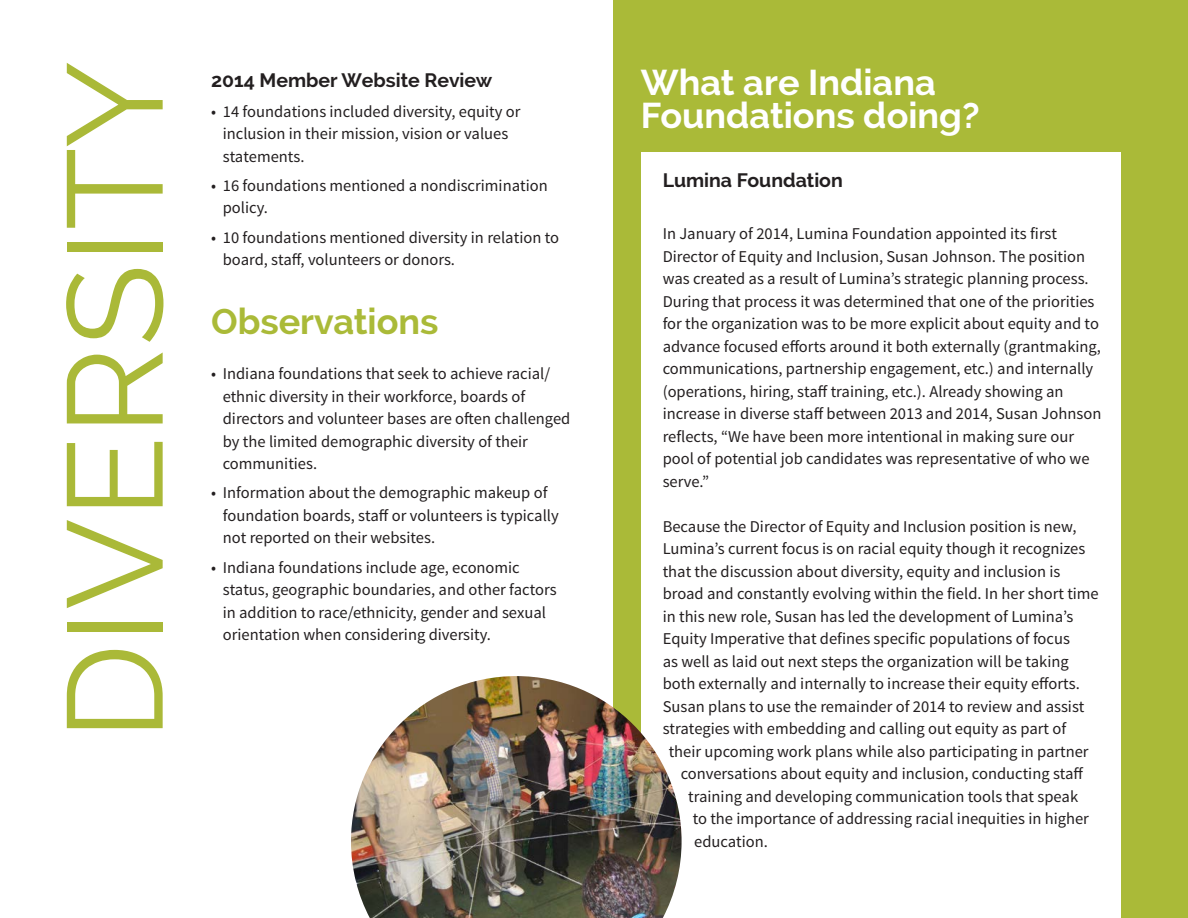
<style>
.page{position:relative;width:1188px;height:918px;background:#fff}
.page>*{position:absolute;margin:0;border:0;box-sizing:border-box;transform-origin:0 0}
.t1{font:135px "Raleway";color:#aab938}
.t2{font:700 36px/33px "Raleway";color:#fff}
.t3{font:700 36px "Raleway";color:#aaba38}
.t4{font:700 19.5px "Raleway";color:#231f20}
.t5{font:16.5px/22.5px "Source Sans Pro";color:#231f20}
</style>
<div class="page">
<div style="left:613px;top:0;width:575px;height:918px;background:#aaba38"></div>
<div style="left:641px;top:152px;width:479px;height:766px;background:#fff"></div>
<img style="left:351px;top:676px;width:331px;height:242px">
<h1 class="t1" style="left:37px;top:740px;width:680px;rotate:-90deg">DIVERSITY</h1>
<p class="t4" style="left:211px;top:69px;width:283px">2014 Member Website Review</p>
<p class="t5" style="left:223px;top:100px;width:299px;text-indent:-12px">• 14 foundations included diversity, equity or inclusion in their mission, vision or values statements.</p>
<p class="t5" style="left:223px;top:174px;width:326px;text-indent:-12px">• 16 foundations mentioned a nondiscrimination policy.</p>
<p class="t5" style="left:223px;top:226px;width:338px;text-indent:-12px">• 10 foundations mentioned diversity in relation to board, staff, volunteers or donors.</p>
<h2 class="t3" style="left:211px;top:301px;width:229px">Observations</h2>
<p class="t5" style="left:223px;top:363px;width:349px;text-indent:-12px">• Indiana foundations that seek to achieve racial/ ethnic diversity in their workforce, boards of directors and volunteer bases are often challenged by the limited demographic diversity of their communities.</p>
<p class="t5" style="left:223px;top:482px;width:338px;text-indent:-12px">• Information about the demographic makeup of foundation boards, staff or volunteers is typically not reported on their websites.</p>
<p class="t5" style="left:223px;top:556px;width:335px;text-indent:-12px">• Indiana foundations include age, economic status, geographic boundaries, and other factors in addition to race/ethnicity, gender and sexual orientation when considering diversity.</p>
<h2 class="t2" style="left:641px;top:66px;width:340px">What are Indiana<br>Foundations doing?</h2>
<p class="t4" style="left:663px;top:169px;width:182px">Lumina Foundation</p>
<p class="t5" style="left:663px;top:223px;width:440px">In January of 2014, Lumina Foundation appointed its first Director of Equity and Inclusion, Susan Johnson. The position was created as a result of Lumina’s strategic planning process.<br>During that process it was determined that one of the priorities for the organization was to be more explicit about equity and to advance focused efforts around it both externally (grantmaking, communications, partnership engagement, etc.) and internally (operations, hiring, staff training, etc.). Already showing an increase in diverse staff between 2013 and 2014, Susan Johnson reflects, “We have been more intentional in making sure our pool of potential job candidates was representative of who we serve.”</p>
<p class="t5" style="left:663px;top:515px;width:415px">Because the Director of Equity and Inclusion position is new,</p>
<p class="t5" style="left:663px;top:538px;width:424px">Lumina’s current focus is on racial equity though it recognizes</p>
<p class="t5" style="left:663px;top:560px;width:399px">that the discussion about diversity, equity and inclusion is</p>
<p class="t5" style="left:663px;top:583px;width:438px">broad and constantly evolving within the field. In her short time</p>
<p class="t5" style="left:663px;top:605px;width:412px">in this new role, Susan has led the development of Lumina’s</p>
<p class="t5" style="left:663px;top:628px;width:409px">Equity Imperative that defines specific populations of focus</p>
<p class="t5" style="left:663px;top:650px;width:408px">as well as laid out next steps the organization will be taking</p>
<p class="t5" style="left:663px;top:673px;width:419px">both externally and internally to increase their equity efforts.</p>
<p class="t5" style="left:663px;top:695px;width:423px">Susan plans to use the remainder of 2014 to review and assist</p>
<p class="t5" style="left:663px;top:718px;width:405px">strategies with embedding and calling out equity as part of</p>
<p class="t5" style="left:669px;top:740px;width:422px">their upcoming work plans while also participating in partner</p>
<p class="t5" style="left:681px;top:763px;width:404px">conversations about equity and inclusion, conducting staff</p>
<p class="t5" style="left:688px;top:785px;width:391px">training and developing communication tools that speak</p>
<p class="t5" style="left:693px;top:808px;width:398px">to the importance of addressing racial inequities in higher</p>
<p class="t5" style="left:694px;top:830px;width:75px">education.</p>
</div>
